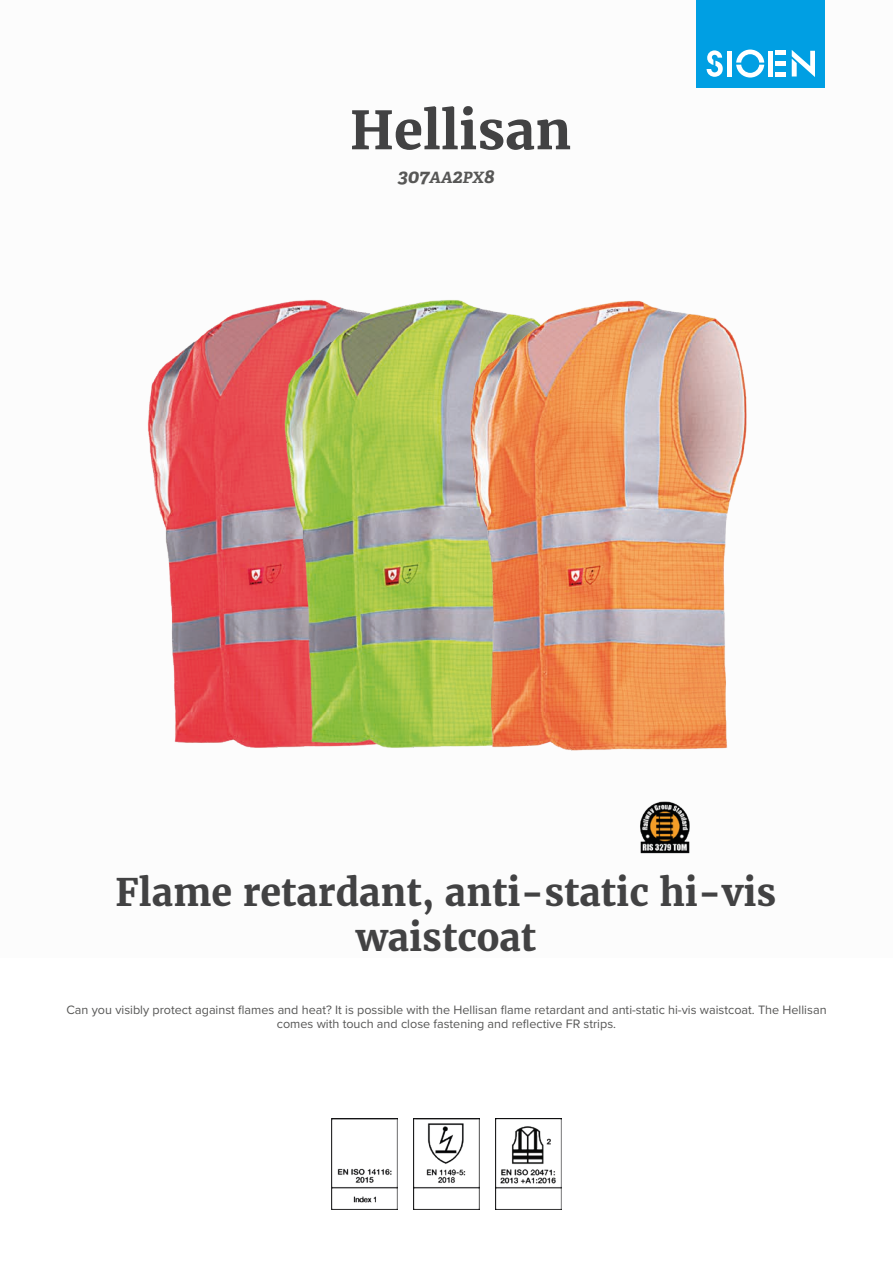
<style>
.page{position:relative;width:893px;height:1263px;background:#fff}
.page>*{position:absolute;margin:0;border:0;box-sizing:border-box;transform-origin:0 0}
.t1{font:700 52.5px "Merriweather";color:#424243}
.t2{font:700 37.5px/45px "Merriweather";color:#424243;text-align:center}
.t3{font:italic 700 19.5px "Adelle";color:#575756}
.t4{font:12.6px/13.6px "Proxima Nova";color:#575756;text-align:center}
.s1{font-size:15.6px}
</style>
<div class="page">
<div style="left:697px;top:0;width:128px;height:88px;background:#009fe3"></div>
<svg style="left:707px;top:50px;width:16px;height:27px"></svg>
<svg style="left:736px;top:50px;width:28px;height:28px"></svg>
<div style="left:727px;top:51px;width:5px;height:26px;background:#fff"></div>
<div style="left:768px;top:51px;width:5px;height:26px;background:#fff"></div>
<div style="left:775px;top:72px;width:11px;height:5px;background:#fff"></div>
<div style="left:775px;top:61px;width:11px;height:5px;background:#fff"></div>
<hr style="left:775px;top:51px;width:11px;height:4px;background:#fff">
<svg style="left:792px;top:50px;width:23px;height:27px"></svg>
<img style="left:331px;top:1118px;width:67px;height:92px">
<img style="left:413px;top:1118px;width:67px;height:92px">
<img style="left:495px;top:1118px;width:67px;height:92px">
<img style="left:147px;top:354px;width:32px;height:389px">
<img style="left:179px;top:300px;width:178px;height:448px">
<img style="left:357px;top:300px;width:390px;height:554px">
<h1 class="t1" style="left:350px;top:95px;width:223px">Hellisan</h1>
<h3 class="t3" style="left:398px;top:164px;width:98px">307<span class="s1">AA</span>2<span class="s1">PX</span>8</h3>
<h2 class="t2" style="left:115px;top:869px;width:662px">Flame retardant, anti-static hi-vis waistcoat</h2>
<p class="t4" style="left:66px;top:1002px;width:762px">Can you visibly protect against flames and heat? It is possible with the Hellisan flame retardant and anti-static hi-vis waistcoat. The Hellisan comes with touch and close fastening and reflective FR strips.</p>
</div>
